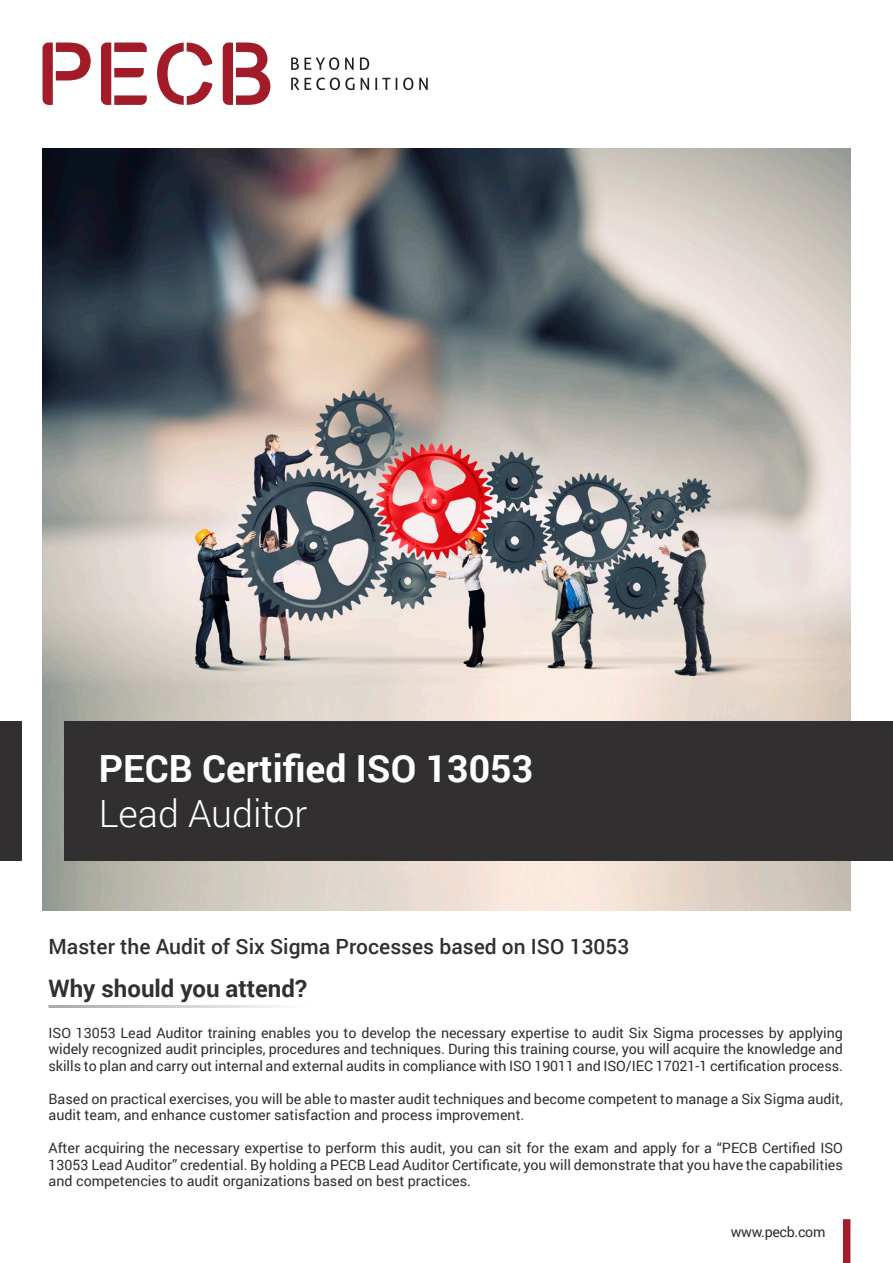
<style>
.page{position:relative;width:893px;height:1263px;background:#fff}
.page>*{position:absolute;margin:0;border:0;box-sizing:border-box;transform-origin:0 0}
.t1{font:700 37.5px "Roboto";color:#fff}
.t2{font:300 37.5px "Roboto";color:#fff}
.t3{font:700 24px "Roboto";color:#312f30}
.t4{font:500 21px "Roboto";color:#312f30}
.Bullet_Points{font:14.25px/16.5px "Roboto";color:#312f30;text-align:justify}
.Bullet_Points-2{font:14.25px "Roboto";letter-spacing:-.025em;color:#312f30}
</style>
<div class="page">
<img style="left:43px;top:149px;width:807px;height:761px">
<div style="left:843px;top:1219px;width:7px;height:44px;background:#a11e29"></div>
<div style="left:65px;top:721px;width:828px;height:140px;background:#312f30"></div>
<div style="left:0;top:721px;width:21px;height:140px;background:#312f30"></div>
<svg style="left:43px;top:43px;width:48px;height:62px"></svg>
<svg style="left:101px;top:43px;width:46px;height:62px"></svg>
<svg style="left:157px;top:43px;width:55px;height:62px"></svg>
<svg style="left:223px;top:43px;width:47px;height:62px"></svg>
<svg style="left:291px;top:57px;width:48px;height:13px"></svg>
<svg style="left:345px;top:58px;width:9px;height:12px"></svg>
<svg style="left:360px;top:57px;width:9px;height:13px"></svg>
<svg style="left:291px;top:78px;width:8px;height:12px"></svg>
<svg style="left:305px;top:78px;width:49px;height:12px"></svg>
<svg style="left:361px;top:78px;width:8px;height:12px"></svg>
<svg style="left:375px;top:78px;width:15px;height:12px"></svg>
<svg style="left:396px;top:78px;width:1px;height:12px"></svg>
<svg style="left:403px;top:78px;width:10px;height:12px"></svg>
<svg style="left:419px;top:78px;width:9px;height:12px"></svg>
<p class="t1" style="left:99px;top:742px;width:436px">PECB Certified ISO 13053</p>
<p class="t2" style="left:99px;top:787px;width:210px">Lead Auditor</p>
<p class="t4" style="left:49px;top:931px;width:582px">Master the Audit of Six Sigma Processes based on ISO 13053</p>
<p class="t3" style="left:49px;top:972px;width:260px">Why should you attend?</p>
<p class="Bullet_Points" style="left:49px;top:1024px;width:796px">ISO 13053 Lead Auditor training enables you to develop the necessary expertise to audit Six Sigma processes by applying widely recognized audit principles, procedures and techniques. During this training course, you will acquire the knowledge and skills to plan and carry out internal and external audits in compliance with ISO 19011 and ISO/IEC 17021-1 certification process.</p>
<p class="Bullet_Points" style="left:49px;top:1090px;width:796px">Based on practical exercises, you will be able to master audit techniques and become competent to manage a Six Sigma audit, audit team, and enhance customer satisfaction and process improvement.</p>
<p class="Bullet_Points" style="left:49px;top:1139px;width:796px">After acquiring the necessary expertise to perform this audit, you can sit for the exam and apply for a “PECB Certified ISO 13053 Lead Auditor” credential. By holding a PECB Lead Auditor Certificate, you will demonstrate that you have the capabilities and competencies to audit organizations based on best practices.</p>
<p class="Bullet_Points-2" style="left:731px;top:1221px;width:96px">www.pecb.com</p>
</div>
